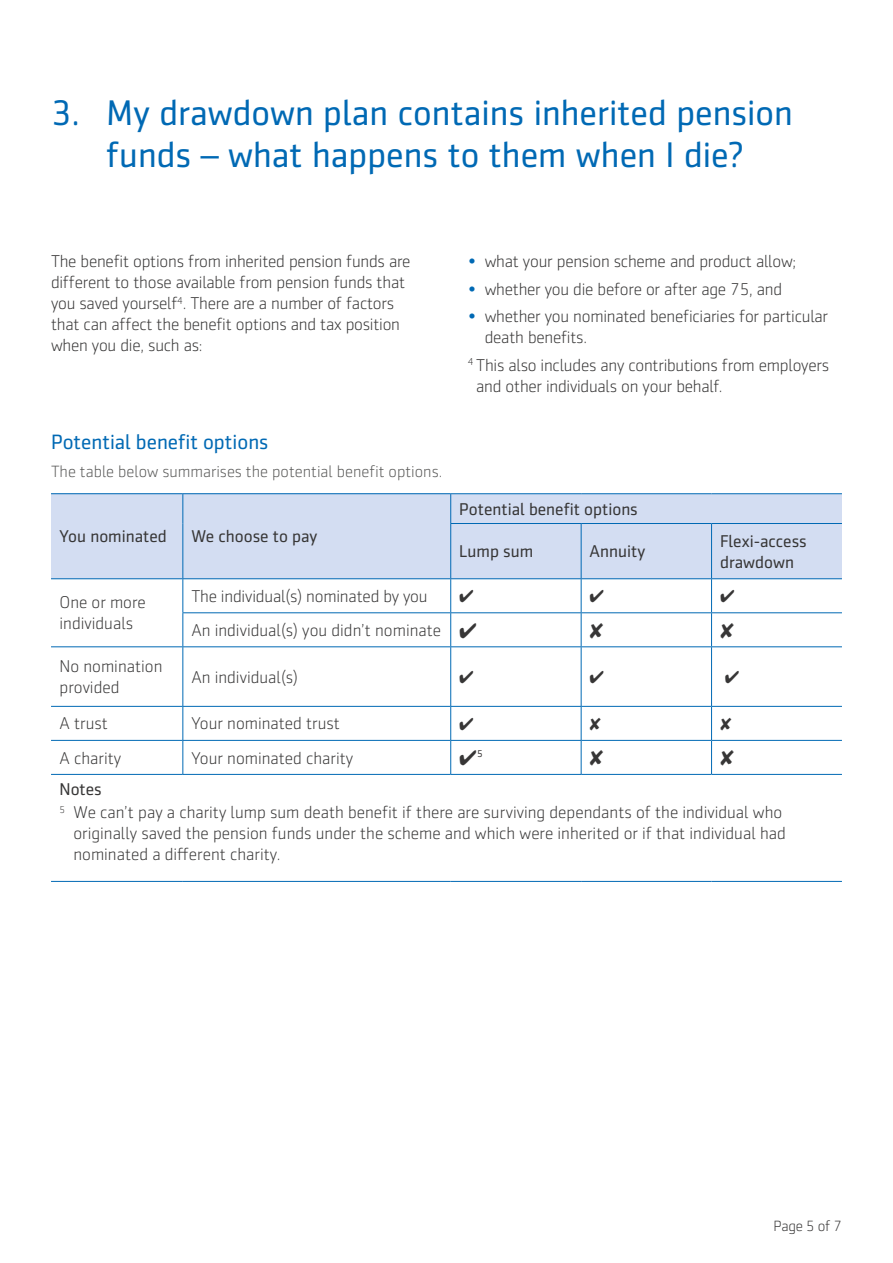
<style>
.page{position:relative;width:893px;height:1263px;background:#fff}
.page>*{position:absolute;margin:0;border:0;box-sizing:border-box;transform-origin:0 0}
.t1{font:36px/42px "Sentico Sans DT";color:#0069b4;text-align:center}
.t2{font:21px "Sentico Sans DT";color:#0069b4}
.t3{font:300 17.25px/21px "Sentico Sans DT";letter-spacing:-.015em;color:#373636}
.t4{font:17.25px/21px "Sentico Sans DT";color:#373636}
.t5{font:300 16.5px "Sentico Sans DT";color:#5a5a59}
.t6{font:300 15px "Sentico Sans DT";letter-spacing:-.015em;color:#373636}
.t7{font:10.05px "Sentico Sans DT";color:#373636}
.s1{color:#0069b4}
.s2{font-weight:400}
</style>
<div class="page">
<hr style="left:51px;top:881px;width:132px;height:1px;background:#0069b4">
<hr style="left:183px;top:881px;width:268px;height:1px;background:#0069b4">
<hr style="left:451px;top:881px;width:130px;height:1px;background:#0069b4">
<hr style="left:581px;top:881px;width:130px;height:1px;background:#0069b4">
<hr style="left:711px;top:881px;width:131px;height:1px;background:#0069b4">
<div style="left:51px;top:494px;width:132px;height:85px;background:#d3ddf2"></div>
<div style="left:183px;top:494px;width:268px;height:85px;background:#d3ddf2"></div>
<div style="left:451px;top:494px;width:391px;height:29px;background:#d3ddf2"></div>
<div style="left:451px;top:523px;width:130px;height:56px;background:#d3ddf2"></div>
<div style="left:581px;top:523px;width:130px;height:56px;background:#d3ddf2"></div>
<div style="left:711px;top:523px;width:131px;height:56px;background:#d3ddf2"></div>
<hr style="left:51px;top:493px;width:132px;height:1px;background:#0069b4">
<hr style="left:183px;top:493px;width:268px;height:1px;background:#0069b4">
<svg style="left:182px;top:494px;width:1px;height:29px"></svg>
<hr style="left:451px;top:493px;width:130px;height:1px;background:#0069b4">
<svg style="left:450px;top:494px;width:1px;height:29px"></svg>
<hr style="left:581px;top:493px;width:130px;height:1px;background:#0069b4">
<hr style="left:711px;top:493px;width:131px;height:1px;background:#0069b4">
<hr style="left:182px;top:523px;width:1px;height:55px;background:#0069b4">
<hr style="left:450px;top:523px;width:131px;height:1px;background:#0069b4">
<hr style="left:450px;top:524px;width:1px;height:54px;background:#0069b4">
<hr style="left:581px;top:523px;width:130px;height:1px;background:#0069b4">
<hr style="left:581px;top:524px;width:1px;height:54px;background:#0069b4">
<hr style="left:711px;top:523px;width:131px;height:1px;background:#0069b4">
<hr style="left:711px;top:524px;width:1px;height:54px;background:#0069b4">
<hr style="left:51px;top:578px;width:132px;height:1px;background:#0069b4">
<hr style="left:183px;top:578px;width:268px;height:1px;background:#0069b4">
<hr style="left:182px;top:579px;width:1px;height:33px;background:#0069b4">
<hr style="left:451px;top:578px;width:130px;height:1px;background:#0069b4">
<hr style="left:450px;top:579px;width:1px;height:33px;background:#0069b4">
<hr style="left:581px;top:578px;width:130px;height:1px;background:#0069b4">
<hr style="left:581px;top:579px;width:1px;height:33px;background:#0069b4">
<hr style="left:711px;top:578px;width:131px;height:1px;background:#0069b4">
<hr style="left:711px;top:579px;width:1px;height:33px;background:#0069b4">
<hr style="left:182px;top:612px;width:269px;height:1px;background:#0069b4">
<hr style="left:182px;top:613px;width:1px;height:33px;background:#0069b4">
<hr style="left:451px;top:612px;width:130px;height:1px;background:#0069b4">
<hr style="left:450px;top:613px;width:1px;height:33px;background:#0069b4">
<hr style="left:581px;top:612px;width:130px;height:1px;background:#0069b4">
<hr style="left:581px;top:613px;width:1px;height:33px;background:#0069b4">
<hr style="left:711px;top:612px;width:131px;height:1px;background:#0069b4">
<hr style="left:711px;top:613px;width:1px;height:33px;background:#0069b4">
<hr style="left:51px;top:646px;width:132px;height:1px;background:#0069b4">
<hr style="left:183px;top:646px;width:268px;height:1px;background:#0069b4">
<hr style="left:182px;top:647px;width:1px;height:59px;background:#0069b4">
<hr style="left:451px;top:646px;width:130px;height:1px;background:#0069b4">
<hr style="left:450px;top:647px;width:1px;height:59px;background:#0069b4">
<hr style="left:581px;top:646px;width:130px;height:1px;background:#0069b4">
<hr style="left:581px;top:647px;width:1px;height:59px;background:#0069b4">
<hr style="left:711px;top:646px;width:131px;height:1px;background:#0069b4">
<hr style="left:711px;top:647px;width:1px;height:59px;background:#0069b4">
<hr style="left:51px;top:706px;width:132px;height:1px;background:#0069b4">
<hr style="left:183px;top:706px;width:268px;height:1px;background:#0069b4">
<hr style="left:182px;top:707px;width:1px;height:33px;background:#0069b4">
<hr style="left:451px;top:706px;width:130px;height:1px;background:#0069b4">
<hr style="left:450px;top:707px;width:1px;height:33px;background:#0069b4">
<hr style="left:581px;top:706px;width:130px;height:1px;background:#0069b4">
<hr style="left:581px;top:707px;width:1px;height:33px;background:#0069b4">
<hr style="left:711px;top:706px;width:131px;height:1px;background:#0069b4">
<hr style="left:711px;top:707px;width:1px;height:33px;background:#0069b4">
<hr style="left:51px;top:740px;width:132px;height:1px;background:#0069b4">
<hr style="left:183px;top:740px;width:268px;height:1px;background:#0069b4">
<hr style="left:182px;top:741px;width:1px;height:33px;background:#0069b4">
<hr style="left:451px;top:740px;width:130px;height:1px;background:#0069b4">
<hr style="left:450px;top:741px;width:1px;height:33px;background:#0069b4">
<hr style="left:581px;top:740px;width:130px;height:1px;background:#0069b4">
<hr style="left:581px;top:741px;width:1px;height:33px;background:#0069b4">
<hr style="left:711px;top:740px;width:131px;height:1px;background:#0069b4">
<hr style="left:711px;top:741px;width:1px;height:33px;background:#0069b4">
<hr style="left:183px;top:774px;width:268px;height:1px;background:#0069b4">
<hr style="left:451px;top:774px;width:130px;height:1px;background:#0069b4">
<hr style="left:581px;top:774px;width:130px;height:1px;background:#0069b4">
<hr style="left:711px;top:774px;width:131px;height:1px;background:#0069b4">
<hr style="left:51px;top:774px;width:132px;height:1px;background:#0069b4">
<h1 class="t1" style="left:51px;top:92px;width:743px">3. My drawdown plan contains inherited pension funds – what happens to them when I die?</h1>
<p class="t3" style="left:51px;top:251px;width:361px">The benefit options from inherited pension funds are</p>
<p class="t3" style="left:468px;top:251px;width:330px"><span class="s1">•</span> what your pension scheme and product allow;</p>
<p class="t3" style="left:51px;top:272px;width:356px">different to those available from pension funds that</p>
<p class="t3" style="left:468px;top:279px;width:316px"><span class="s1">•</span> whether you die before or after age 75, and</p>
<p class="t3" style="left:51px;top:293px;width:345px">you saved yourself<sup>4</sup>. There are a number of factors</p>
<p class="t3" style="left:468px;top:306px;width:362px"><span class="s1">•</span> whether you nominated beneficiaries for particular</p>
<p class="t3" style="left:51px;top:314px;width:350px">that can affect the benefit options and tax position</p>
<p class="t3" style="left:485px;top:327px;width:104px">death benefits.</p>
<p class="t3" style="left:51px;top:335px;width:153px">when you die, such as:</p>
<p class="t2" style="left:51px;top:431px;width:219px">Potential beneft options</p>
<p class="t5" style="left:51px;top:462px;width:393px">The table below summarises the potential beneft options.</p>
<p class="t4" style="left:60px;top:526px;width:109px">You nominated</p>
<p class="t4" style="left:191px;top:526px;width:128px">We choose to pay</p>
<p class="t3" style="left:476px;top:354px;width:354px;text-indent:-9px"><sup>4</sup> This also includes any contributions from employers and other individuals on your behalf.</p>
<p class="t4" style="left:459px;top:498px;width:180px">Potential beneft options</p>
<p class="t4" style="left:459px;top:541px;width:76px">Lump sum</p>
<p class="t4" style="left:590px;top:541px;width:57px">Annuity</p>
<p class="t4" style="left:720px;top:530px;width:88px">Flexi-access drawdown</p>
<p class="t3" style="left:60px;top:592px;width:88px">One or more</p>
<p class="t3" style="left:191px;top:586px;width:238px">The individual(s) nominated by you</p>
<p class="t3" style="left:60px;top:613px;width:75px">individuals</p>
<p class="t3" style="left:191px;top:620px;width:287px">An individual(s) you didn’t nominate ✔</p>
<p class="t3" style="left:60px;top:656px;width:104px">No nomination provided</p>
<p class="t3" style="left:191px;top:666px;width:108px">An individual(s)</p>
<p class="t3" style="left:60px;top:713px;width:50px">A trust</p>
<p class="t3" style="left:191px;top:713px;width:150px">Your nominated trust</p>
<p class="t3" style="left:60px;top:747px;width:63px">A charity</p>
<p class="t3" style="left:191px;top:747px;width:163px">Your nominated charity</p>
<p class="t7" style="left:459px;top:748px;width:25px">✔5</p>
<p class="t3" style="left:60px;top:778px;width:724px;line-height:23.1px"><span class="s2">Notes<br></span><sup>5</sup> We can’t pay a charity lump sum death beneft if there are surviving dependants of the individual who</p>
<p class="t3" style="left:73px;top:823px;width:714px">originally saved the pension funds under the scheme and which were inherited or if that individual had nominated a diferent charity.</p>
<p class="t6" style="left:773px;top:1218px;width:70px">Page 5 of 7</p>
</div>
